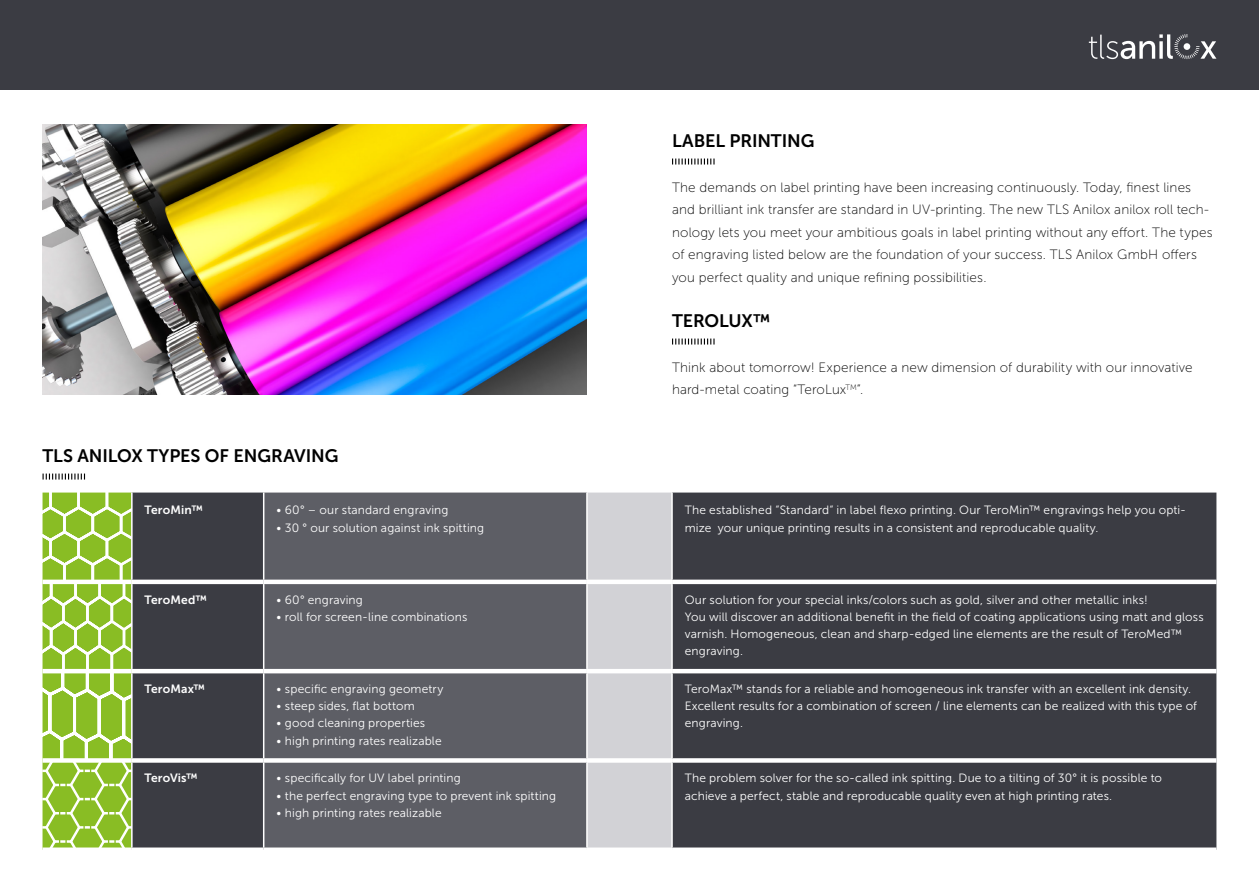
<style>
.page{position:relative;width:1259px;height:893px;background:#fff}
.page>*{position:absolute;margin:0;border:0;box-sizing:border-box;transform-origin:0 0}
.Überschrift_Absatz{font:18px "Museo Sans 700";letter-spacing:-.005em;color:#000}
.Fließtext{font:13.5px/22.5px "Museo Sans 100";letter-spacing:.01em;color:#000}
.Zwischenüberschrift{font:12px/17.2px "Museo Sans 300";letter-spacing:.01em;color:#fff}
.Zwischenüberschrift-2{font:12px "Museo Sans 700";letter-spacing:.01em;color:#fff}
</style>
<div class="page">
<div style="left:0;top:0;width:1259px;height:89px;background:#3b3c43"></div>
<svg style="left:1089px;top:34px;width:127px;height:25px"></svg>
<img style="left:43px;top:124px;width:544px;height:270px">
<svg style="left:672px;top:159px;width:42px;height:6px"></svg>
<svg style="left:672px;top:339px;width:42px;height:6px"></svg>
<svg style="left:43px;top:474px;width:42px;height:6px"></svg>
<div style="left:133px;top:493px;width:1083px;height:354px;background:#3b3c43"></div>
<div style="left:264px;top:493px;width:322px;height:354px;background:#5d5e65"></div>
<div style="left:588px;top:493px;width:83px;height:354px;background:#d2d2d6"></div>
<hr style="left:263px;top:493px;width:1px;height:87px;background:#fff">
<hr style="left:586px;top:493px;width:2px;height:87px;background:#fff">
<hr style="left:671px;top:493px;width:2px;height:87px;background:#fff">
<hr style="left:263px;top:584px;width:1px;height:85px;background:#fff">
<hr style="left:586px;top:584px;width:2px;height:85px;background:#fff">
<hr style="left:671px;top:584px;width:2px;height:85px;background:#fff">
<hr style="left:263px;top:673px;width:1px;height:85px;background:#fff">
<hr style="left:586px;top:673px;width:2px;height:85px;background:#fff">
<hr style="left:671px;top:673px;width:2px;height:85px;background:#fff">
<hr style="left:263px;top:763px;width:1px;height:84px;background:#fff">
<hr style="left:586px;top:763px;width:2px;height:84px;background:#fff">
<hr style="left:671px;top:763px;width:2px;height:84px;background:#fff">
<hr style="left:132px;top:580px;width:132px;height:4px;background:#fff">
<hr style="left:264px;top:580px;width:323px;height:4px;background:#fff">
<hr style="left:587px;top:580px;width:85px;height:4px;background:#fff">
<hr style="left:672px;top:580px;width:544px;height:4px;background:#fff">
<hr style="left:132px;top:669px;width:132px;height:4px;background:#fff">
<hr style="left:264px;top:669px;width:323px;height:4px;background:#fff">
<hr style="left:587px;top:669px;width:85px;height:4px;background:#fff">
<hr style="left:672px;top:669px;width:544px;height:4px;background:#fff">
<div style="left:132px;top:758px;width:132px;height:5px;background:#fff"></div>
<div style="left:264px;top:758px;width:323px;height:5px;background:#fff"></div>
<div style="left:587px;top:758px;width:85px;height:5px;background:#fff"></div>
<div style="left:672px;top:758px;width:544px;height:5px;background:#fff"></div>
<svg style="left:43px;top:493px;width:89px;height:357px"></svg>
<p class="Überschrift_Absatz" style="left:43px;top:445px;width:297px">TLS ANILOX TYPES OF ENGRAVING</p>
<p class="Zwischenüberschrift-2" style="left:145px;top:503px;width:60px">TeroMin™</p>
<p class="Zwischenüberschrift" style="left:276px;top:502px;width:174px">• 60° – our standard engraving</p>
<p class="Zwischenüberschrift" style="left:276px;top:519px;width:209px">• 30 ° our solution against ink spitting</p>
<p class="Zwischenüberschrift-2" style="left:145px;top:593px;width:64px">TeroMed™</p>
<p class="Zwischenüberschrift" style="left:276px;top:591px;width:88px">• 60° engraving</p>
<p class="Zwischenüberschrift" style="left:276px;top:608px;width:192px">• roll for screen-line combinations</p>
<p class="Zwischenüberschrift-2" style="left:145px;top:682px;width:62px">TeroMax™</p>
<p class="Zwischenüberschrift" style="left:276px;top:680px;width:168px">• specific engraving geometry</p>
<p class="Zwischenüberschrift" style="left:276px;top:697px;width:140px">• steep sides, flat bottom</p>
<p class="Zwischenüberschrift" style="left:276px;top:715px;width:150px">• good cleaning properties</p>
<p class="Zwischenüberschrift" style="left:276px;top:732px;width:167px">• high printing rates realizable</p>
<p class="Zwischenüberschrift-2" style="left:145px;top:771px;width:55px">TeroVis™</p>
<p class="Zwischenüberschrift" style="left:276px;top:769px;width:186px">• specifically for UV label printing</p>
<p class="Zwischenüberschrift" style="left:276px;top:787px;width:281px">• the perfect engraving type to prevent ink spitting</p>
<p class="Zwischenüberschrift" style="left:276px;top:804px;width:167px">• high printing rates realizable</p>
<p class="Überschrift_Absatz" style="left:672px;top:130px;width:144px">LABEL PRINTING</p>
<p class="Fließtext" style="left:672px;top:176px;width:542px">The demands on label printing have been increasing continuously. Today, finest lines and brilliant ink transfer are standard in UV-printing. The new TLS Anilox anilox roll tech&shy;nology lets you meet your ambitious goals in label printing without any effort. The types of engraving listed below are the foundation of your success. TLS Anilox GmbH offers you perfect quality and unique refining possibilities.</p>
<p class="Überschrift_Absatz" style="left:672px;top:310px;width:100px">TEROLUX™</p>
<p class="Fließtext" style="left:672px;top:356px;width:522px">Think about tomorrow! Experience a new dimension of durability with our innovative hard-metal coating “TeroLux<sup>TM</sup>”.</p>
<p class="Zwischenüberschrift" style="left:685px;top:502px;width:503px">The established “Standard“ in label flexo printing. Our TeroMin™ engravings help you opti&shy;mize your unique printing results in a consistent and reproducable quality.</p>
<p class="Zwischenüberschrift" style="left:685px;top:591px;width:464px">Our solution for your special inks/colors such as gold, silver and other metallic inks!</p>
<p class="Zwischenüberschrift" style="left:685px;top:608px;width:520px">You will discover an additional benefit in the field of coating applications using matt and gloss varnish. Homogeneous, clean and sharp-edged line elements are the result of TeroMed™ engraving.</p>
<p class="Zwischenüberschrift" style="left:685px;top:680px;width:514px">TeroMax™ stands for a reliable and homogeneous ink transfer with an excellent ink density.<br>Excellent results for a combination of screen / line elements can be realized with this type of engraving.</p>
<p class="Zwischenüberschrift" style="left:685px;top:769px;width:479px">The problem solver for the so-called ink spitting. Due to a tilting of 30° it is possible to achieve a perfect, stable and reproducable quality even at high printing rates.</p>
</div>
